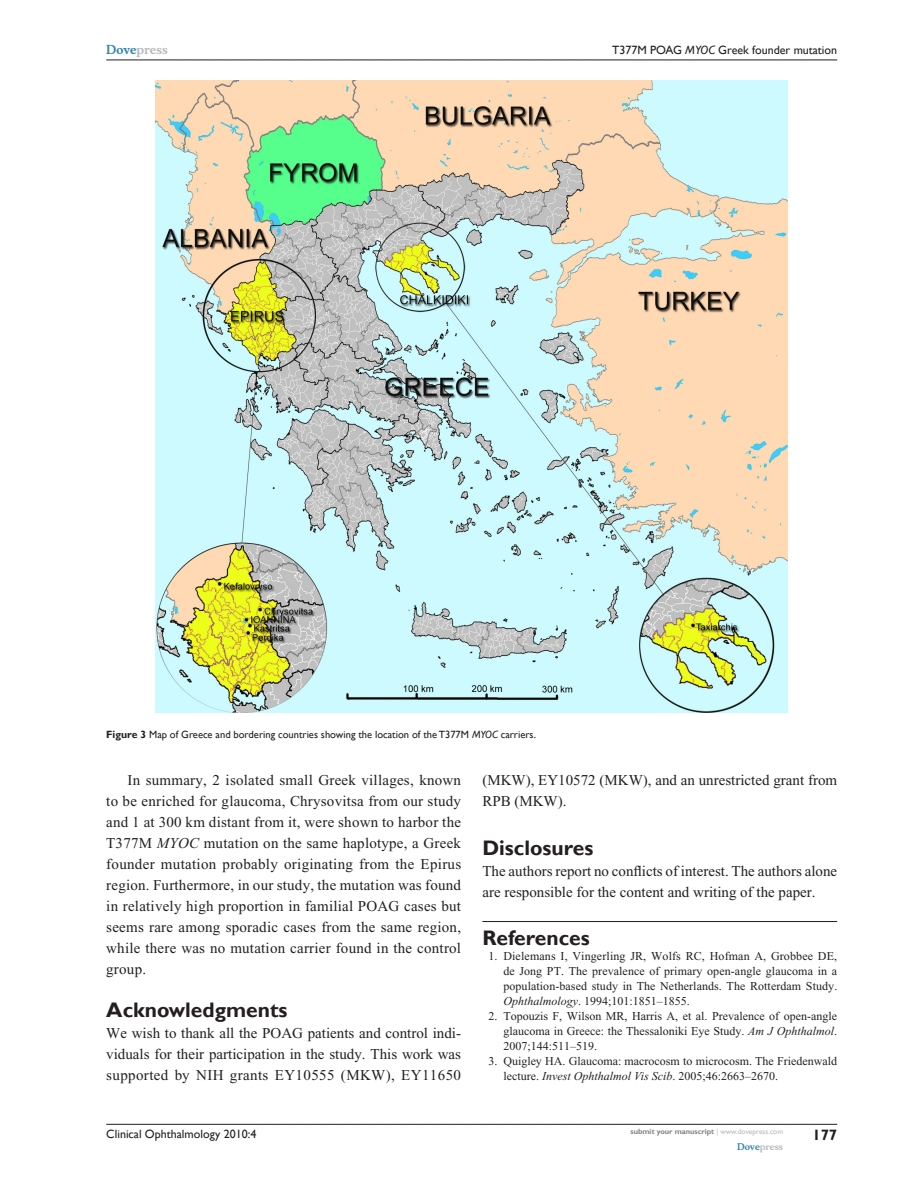
<style>
.page{position:relative;width:918px;height:1188px;background:#fff}
.page>*{position:absolute;margin:0;border:0;box-sizing:border-box;transform-origin:0 0}
.t1{font:700 21px "Gill Sans";color:#231f20}
.t2{font:15px/21px "Times New Roman";color:#231f20;text-align:justify}
.t3{font:700 15px "Gill Sans";color:#231f20}
.t4{font:12px/15px "Times New Roman";color:#231f20;text-align:justify}
.t5{font:12px "Gill Sans";color:#231f20}
.t6{font:700 12px "Musee";color:#b8b9bc}
.t7{font:10.5px "Gill Sans";color:#231f20}
.t8{font:700 9px "Musee";color:#b8b9bc}
.t9{font:700 7.5px "Gill Sans";color:#808285}
.s1{color:#3485ae}
.s2{font-style:italic}
.s3{font-weight:700}
.s4{font-weight:400;color:#b8b9bc}
</style>
<div class="page">
<hr style="left:106px;top:1124px;width:731px;height:1px;background:#231f20">
<hr style="left:106px;top:60px;width:731px;height:1px;background:#231f20">
<hr style="left:482px;top:921px;width:355px;height:1px;background:#231f20">
<img style="left:156px;top:81px;width:632px;height:632px">
<p class="t6" style="left:106px;top:43px;width:63px"><span class="s1">Dove</span>press</p>
<p class="t5" style="left:612px;top:43px;width:227px">T377M POAG <span class="s2">MYOC</span> Greek founder mutation</p>
<p class="t7" style="left:106px;top:728px;width:431px"><span class="s3">Figure 3</span> Map of Greece and bordering countries showing the location of the T377M <span class="s2">MYOC</span> carriers.</p>
<p class="t2" style="left:106px;top:770px;width:356px;text-indent:21px">In summary, 2 isolated small Greek villages, known to be enriched for glaucoma, Chrysovitsa from our study and 1 at 300 km distant from it, were shown to harbor the T377M <span class="s2">MYOC</span> mutation on the same haplotype, a Greek founder mutation probably originating from the Epirus region. Furthermore, in our study, the mutation was found in relatively high proportion in familial POAG cases but seems rare among sporadic cases from the same region, while there was no mutation carrier found in the control group.</p>
<h1 class="t1" style="left:106px;top:997px;width:183px">Acknowledgments</h1>
<p class="t2" style="left:106px;top:1022px;width:356px">We wish to thank all the POAG patients and control indi&shy;viduals for their participation in the study. This work was supported by NIH grants EY10555 (MKW), EY11650</p>
<p class="t2" style="left:482px;top:770px;width:356px">(MKW), EY10572 (MKW), and an unrestricted grant from<br>RPB (MKW).</p>
<h1 class="t1" style="left:482px;top:835px;width:112px">Disclosures</h1>
<p class="t2" style="left:482px;top:860px;width:356px">The authors report no conflicts of interest. The authors alone are responsible for the content and writing of the paper.</p>
<h1 class="t1" style="left:482px;top:925px;width:109px">References</h1>
<p class="t4" style="left:503px;top:948px;width:335px;text-indent:-15px">1. Dielemans I, Vingerling JR, Wolfs RC, Hofman A, Grobbee DE, de Jong PT. The prevalence of primary open-angle glaucoma in a population-based study in The Netherlands. The Rotterdam Study.<br><span class="s2">Ophthalmology</span>. 1994;101:1851–1855.</p>
<p class="t4" style="left:503px;top:1008px;width:335px;text-indent:-15px">2. Topouzis F, Wilson MR, Harris A, et al. Prevalence of open-angle glaucoma in Greece: the Thessaloniki Eye Study. <span class="s2">Am J Ophthalmol</span>.<br>2007;144:511–519.</p>
<p class="t4" style="left:503px;top:1053px;width:335px;text-indent:-15px">3. Quigley HA. Glaucoma: macrocosm to microcosm. The Friedenwald lecture. <span class="s2">Invest Ophthalmol Vis Scib</span>. 2005;46:2663–2670.</p>
<p class="t9" style="left:631px;top:1127px;width:154px">submit your manuscript <span class="s4">| www.dovepress.com</span></p>
<p class="t8" style="left:737px;top:1141px;width:48px"><span class="s1">Dove</span>press</p>
<p class="t5" style="left:106px;top:1127px;width:152px">Clinical Ophthalmology 2010:4</p>
<p class="t3" style="left:812px;top:1126px;width:26px">177</p>
</div>
